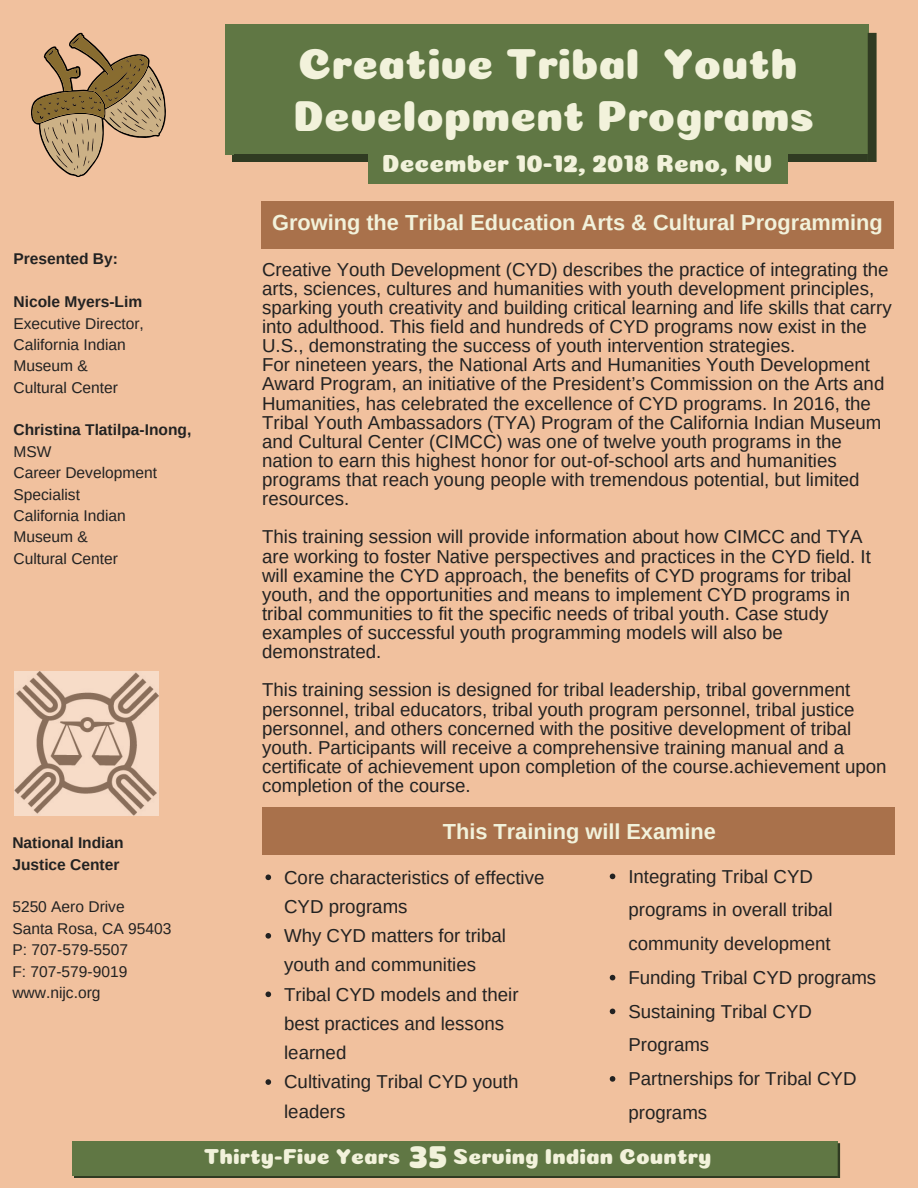
<style>
.page{position:relative;width:918px;height:1188px;background:#f1c19e}
.page>*{position:absolute;margin:0;border:0;box-sizing:border-box;transform-origin:0 0}
.t1{font:43.65px/51.8px "Coiny";color:#f2f2db}
.t2{font:32.7px "Coiny";color:#f2f2db}
.t3{font:24.9px "Coiny";color:#f2f2db}
.t4{font:700 21.75px "Arimo";color:#f2f2db}
.t5{font:21.75px "Coiny";color:#f2f2db}
.t6{font:18.75px/19.2px "Arimo";color:#222}
.t7{font:15.6px/21.3px "Arimo";color:#222}
.t8{font:700 15.6px/21.3px "Arimo";color:#222}
</style>
<div class="page">
<div style="left:261px;top:201px;width:632px;height:48px;background:#a9714b"></div>
<img style="left:15px;top:672px;width:144px;height:144px">
<div style="left:233px;top:25px;width:636px;height:130px;background:#607744"></div>
<div style="left:233px;top:155px;width:636px;height:7px;background:#303b22"></div>
<svg style="left:868px;top:33px;width:9px;height:129px"></svg>
<div style="left:225px;top:25px;width:9px;height:130px;background:#607744"></div>
<svg style="left:31px;top:32px;width:135px;height:145px"></svg>
<div style="left:262px;top:808px;width:632px;height:47px;background:#a9714b"></div>
<svg style="left:266px;top:875px;width:5px;height:5px"></svg>
<svg style="left:266px;top:933px;width:5px;height:6px"></svg>
<svg style="left:266px;top:992px;width:5px;height:5px"></svg>
<svg style="left:266px;top:1079px;width:5px;height:6px"></svg>
<svg style="left:610px;top:874px;width:5px;height:5px"></svg>
<svg style="left:610px;top:975px;width:5px;height:5px"></svg>
<svg style="left:610px;top:1009px;width:5px;height:5px"></svg>
<svg style="left:610px;top:1076px;width:5px;height:6px"></svg>
<div style="left:74px;top:1141px;width:764px;height:35px;background:#607744"></div>
<hr style="left:74px;top:1176px;width:764px;height:2px;background:#303b22">
<svg style="left:838px;top:1143px;width:2px;height:35px"></svg>
<hr style="left:72px;top:1141px;width:3px;height:35px;background:#607744">
<div style="left:368px;top:148px;width:419px;height:36px;background:#607744"></div>
<h1 class="t1" style="left:293px;top:38px;width:523px">Creative Tribal Youth<br>Development Programs</h1>
<h3 class="t3" style="left:382px;top:149px;width:392px">December 10-12, 2018 Reno, NV</h3>
<p class="t8" style="left:14px;top:248px;width:106px">Presented By:</p>
<p class="t8" style="left:14px;top:291px;width:130px">Nicole Myers-Lim</p>
<p class="t7" style="left:14px;top:312px;width:132px">Executive Director,<br>California Indian<br>Museum &amp;<br>Cultural Center</p>
<p class="t8" style="left:14px;top:419px;width:179px">Christina Tlatilpa-Inong,</p>
<p class="t7" style="left:14px;top:441px;width:145px">MSW<br>Career Development<br>Specialist<br>California Indian<br>Museum &amp;<br>Cultural Center</p>
<p class="t8" style="left:12px;top:832px;width:113px">National Indian<br>Justice Center</p>
<p class="t7" style="left:12px;top:896px;width:161px">5250 Aero Drive<br>Santa Rosa, CA 95403<br>P: 707-579-5507<br>F: 707-579-9019 www.nijc.org</p>
<p class="t4" style="left:272px;top:210px;width:612px">Growing the Tribal Education Arts &amp; Cultural Programming</p>
<p class="t6" style="left:262px;top:260px;width:631px">Creative Youth Development (CYD) describes the practice of integrating the arts, sciences, cultures and humanities with youth development principles, sparking youth creativity and building critical learning and life skills that carry into adulthood. This field and hundreds of CYD programs now exist in the U.S., demonstrating the success of youth intervention strategies.<br>For nineteen years, the National Arts and Humanities Youth Development Award Program, an initiative of the President’s Commission on the Arts and Humanities, has celebrated the excellence of CYD programs. In 2016, the Tribal Youth Ambassadors (TYA) Program of the California Indian Museum and Cultural Center (CIMCC) was one of twelve youth programs in the nation to earn this highest honor for out-of-school arts and humanities programs that reach young people with tremendous potential, but limited resources.</p>
<p class="t6" style="left:262px;top:527px;width:610px">This training session will provide information about how CIMCC and TYA are working to foster Native perspectives and practices in the CYD field. It will examine the CYD approach, the benefits of CYD programs for tribal youth, and the opportunities and means to implement CYD programs in tribal communities to fit the specific needs of tribal youth. Case study examples of successful youth programming models will also be demonstrated.</p>
<p class="t6" style="left:262px;top:680px;width:626px">This training session is designed for tribal leadership, tribal government personnel, tribal educators, tribal youth program personnel, tribal justice personnel, and others concerned with the positive development of tribal youth. Participants will receive a comprehensive training manual and a certificate of achievement upon completion of the course.achievement upon completion of the course.</p>
<p class="t4" style="left:443px;top:820px;width:275px">This Training will Examine</p>
<p class="t6" style="left:284px;top:862px;width:262px;line-height:29.2px">Core characteristics of effective<br>CYD programs<br>Why CYD matters for tribal youth and communities<br>Tribal CYD models and their best practices and lessons learned<br>Cultivating Tribal CYD youth leaders</p>
<p class="t6" style="left:628px;top:859px;width:249px;line-height:33.8px">Integrating Tribal CYD programs in overall tribal community development<br>Funding Tribal CYD programs<br>Sustaining Tribal CYD<br>Programs<br>Partnerships for Tribal CYD programs</p>
<p class="t5" style="left:203px;top:1144px;width:198px">Thirty-Five Years</p>
<p class="t5" style="left:453px;top:1144px;width:260px">Serving Indian Country</p>
<h2 class="t2" style="left:409px;top:1137px;width:40px">35</h2>
</div>
